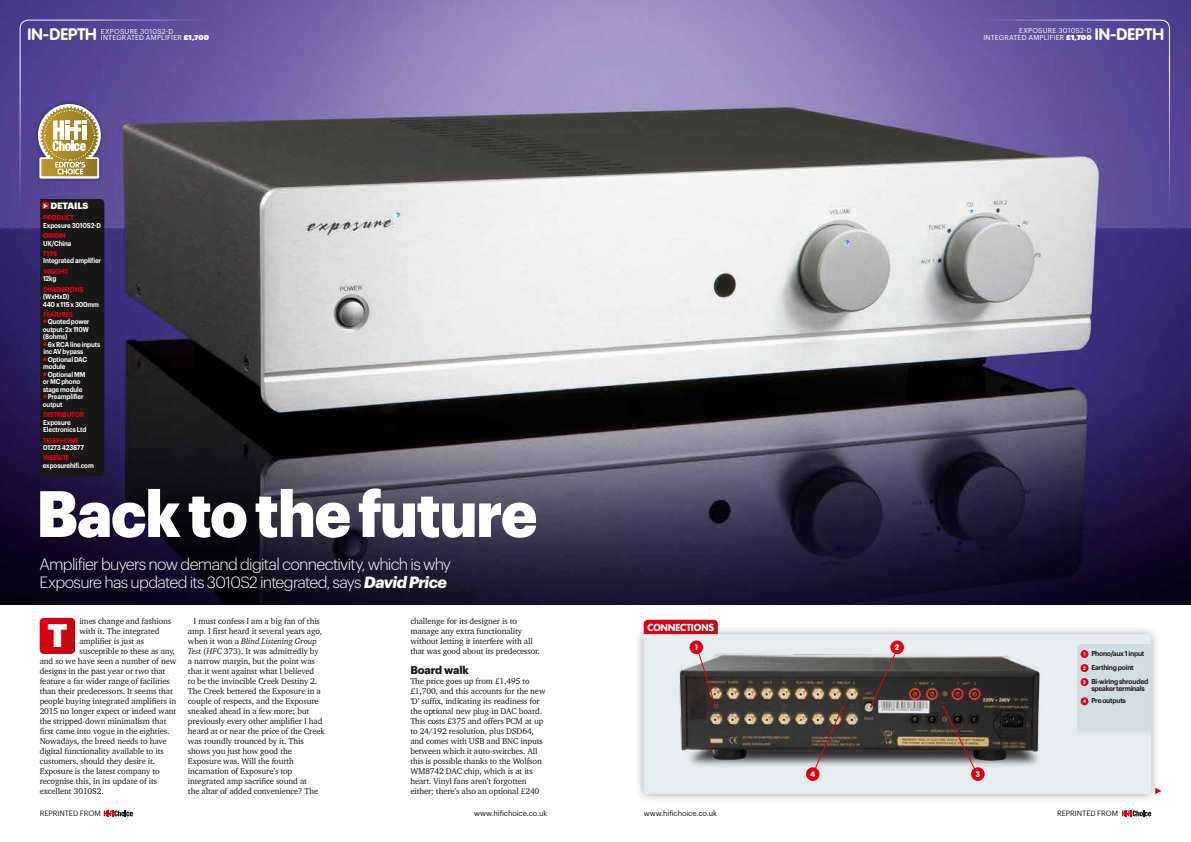
<style>
.page{position:relative;width:1191px;height:842px;background:#fff}
.page>*{position:absolute;margin:0;border:0;box-sizing:border-box;transform-origin:0 0}
.t1{font:900 64px "Graphik";letter-spacing:-.02em;color:#fff;scale:.94 1}
.t2{font:900 32px "Graphik";color:#fff}
.t3{font:700 16.5px "VAG Rounded Std";letter-spacing:.005em;color:#fff}
.t4{font:300 16px/18px "Graphik";letter-spacing:-.045em;color:#fff}
.t5{font:700 11px "Graphik";letter-spacing:-.01em;color:#1a1719}
.t6{font:900 10px "VAG Rounded Std";letter-spacing:.02em;color:#fff}
.t7{font:900 9px "Graphik";letter-spacing:-.015em;color:#fff}
.t8{font:8.5px/10px "Charter BT";letter-spacing:-.015em;color:#1a1719}
.t9{font:900 8px "VAG Rounded Std";color:#fff}
.t10{font:7.5px "Graphik";letter-spacing:-.015em;color:#1a1719}
.t11{font:600 7px/7.5px "Graphik";letter-spacing:-.02em;color:#fff;scale:.9 1}
.t12{font:7px/6.5px "Graphik";letter-spacing:.025em;color:#fff;text-align:right}
.t13{font:600 7px/14px "Graphik";letter-spacing:-.04em;color:#1a1719;scale:.96 1}
.t14{font:900 7px "VAG Rounded Std";color:#e30010}
.t15{font:900 5px "VAG Rounded Std";color:#fff}
.s1{font-family:"Graphik Super"}
.s2{color:#e30010}
.s3{font-weight:700;font-style:italic}
.s4{font-style:italic}
</style>
<div class="page">
<img style="left:0;top:0;width:1191px;height:604px">
<div style="left:634px;top:625px;width:526px;height:179px;background:#1a1719;opacity:.4"></div>
<div style="left:643px;top:634px;width:508px;height:160px;background:#e5edf0"></div>
<div style="left:1077px;top:644px;width:74px;height:92px;background:#d0dde4"></div>
<svg style="left:643px;top:620px;width:75px;height:14px"></svg>
<img style="left:669px;top:644px;width:393px;height:135px">
<svg style="left:952px;top:20px;width:218px;height:217px;background:#7f73aa"></svg>
<svg style="left:104px;top:810px;width:29px;height:6px"></svg>
<svg style="left:1122px;top:810px;width:29px;height:6px"></svg>
<svg style="left:20px;top:20px;width:217px;height:217px;background:#60547e"></svg>
<div style="left:40px;top:199px;width:64px;height:277px;background:#1a1719"></div>
<svg style="left:1155px;top:788px;width:6px;height:6px"></svg>
<svg style="left:40px;top:618px;width:35px;height:36px"></svg>
<svg style="left:698px;top:651px;width:18px;height:55px"></svg>
<div style="left:689px;top:640px;width:14px;height:14px;background:#e30010;border-radius:50%"></div>
<svg style="left:942px;top:706px;width:35px;height:69px;background:#6a6059"></svg>
<div style="left:971px;top:767px;width:13px;height:14px;background:#e30010;border-radius:50%"></div>
<svg style="left:814px;top:706px;width:29px;height:65px;background:#6d605a"></svg>
<div style="left:806px;top:767px;width:13px;height:14px;background:#e30010;border-radius:50%"></div>
<svg style="left:870px;top:651px;width:26px;height:56px"></svg>
<div style="left:890px;top:640px;width:14px;height:14px;background:#e30010;border-radius:50%"></div>
<div style="left:1080px;top:650px;width:8px;height:8px;background:#e30010;border-radius:50%"></div>
<div style="left:1080px;top:664px;width:8px;height:8px;background:#e30010;border-radius:50%"></div>
<div style="left:1080px;top:678px;width:8px;height:8px;background:#e30010;border-radius:50%"></div>
<div style="left:1080px;top:697px;width:8px;height:8px;background:#e30010;border-radius:50%"></div>
<h3 class="t3" style="left:27px;top:25px;width:71px">IN-DEPTH</h3>
<p class="t12" style="left:101px;top:34px;width:110px">INTEGRATED AMPLIFIER <span class="s1">£1,700</span></p>
<p class="t12" style="left:101px;top:27px;width:74px">EXPOSURE 3010S2-D</p>
<p class="t7" style="left:50px;top:199px;width:39px">DETAILS</p>
<p class="t14" style="left:44px;top:213px;width:32px">PRODUCT</p>
<p class="t11" style="left:43px;top:221px;width:66px">Exposure 3010S2-D</p>
<p class="t14" style="left:43px;top:231px;width:24px">ORIGIN</p>
<p class="t11" style="left:43px;top:239px;width:33px">UK/China</p>
<p class="t14" style="left:43px;top:249px;width:16px">TYPE</p>
<p class="t11" style="left:43px;top:256px;width:66px">Integrated amplifier</p>
<p class="t14" style="left:43px;top:267px;width:26px">WEIGHT</p>
<p class="t11" style="left:43px;top:274px;width:17px">12kg</p>
<p class="t14" style="left:44px;top:285px;width:41px">DIMENSIONS</p>
<p class="t11" style="left:43px;top:292px;width:64px">(WxHxD)<br>440 x 115 x 300mm</p>
<p class="t14" style="left:44px;top:310px;width:31px">FEATURES</p>
<p class="t11" style="left:43px;top:317px;width:53px;text-align:justify"><span class="s2">●</span> Quoted power output: 2x 110W (8ohms)</p>
<p class="t11" style="left:43px;top:340px;width:65px"><span class="s2">●</span> 6x RCA line inputs inc AV bypass</p>
<p class="t11" style="left:43px;top:355px;width:50px"><span class="s2">●</span> Optional DAC module</p>
<p class="t11" style="left:43px;top:370px;width:49px"><span class="s2">●</span> Optional MM or MC phono stage module</p>
<p class="t11" style="left:43px;top:392px;width:47px"><span class="s2">●</span> Preamplifier output</p>
<p class="t14" style="left:44px;top:410px;width:42px">DISTRIBUTOR</p>
<p class="t11" style="left:43px;top:418px;width:49px">Exposure<br>Electronics Ltd</p>
<p class="t14" style="left:43px;top:436px;width:37px">TELEPHONE</p>
<p class="t11" style="left:43px;top:443px;width:47px">01273 423877</p>
<p class="t14" style="left:43px;top:454px;width:27px">WEBSITE</p>
<p class="t11" style="left:43px;top:461px;width:58px">exposurehifi.com</p>
<h1 class="t1" style="left:36px;top:464px;width:534px">Back to the future</h1>
<h3 class="t4" style="left:39px;top:554px;width:413px">Amplifier buyers now demand digital connectivity, which is why<br>Exposure has updated its 3010S2 integrated, says <span class="s3">David Price</span></h3>
<h2 class="t2" style="left:47px;top:611px;width:22px">T</h2>
<p class="t8" style="left:188px;top:616px;width:138px;text-indent:6px">I must confess I am a big fan of this amp. I first heard it several years ago, when it won a <span class="s4">Blind Listening Group Test</span> (<span class="s4">HFC</span> 373). It was admittedly by a narrow margin, but the point was that it went against what I believed<br>to be the invincible Creek Destiny 2.<br>The Creek bettered the Exposure in a couple of respects, and the Exposure sneaked ahead in a few more; but previously every other amplifier I had heard at or near the price of the Creek was roundly trounced by it. This shows you just how good the Exposure was. Will the fourth incarnation of Exposure’s top integrated amp sacrifice sound at<br>the altar of added convenience? The</p>
<p class="t8" style="left:410px;top:616px;width:131px">challenge for its designer is to manage any extra functionality without letting it interfere with all that was good about its predecessor.</p>
<p class="t8" style="left:79px;top:616px;width:93px">imes change and fashions</p>
<p class="t8" style="left:79px;top:626px;width:82px">with it. The integrated</p>
<p class="t8" style="left:79px;top:636px;width:66px">amplifier is just as</p>
<p class="t8" style="left:79px;top:646px;width:97px">susceptible to these as any,</p>
<p class="t8" style="left:40px;top:656px;width:138px">and so we have seen a number of new</p>
<p class="t8" style="left:40px;top:666px;width:127px">designs in the past year or two that</p>
<p class="t8" style="left:40px;top:676px;width:132px">feature a far wider range of facilities</p>
<p class="t8" style="left:40px;top:686px;width:135px">than their predecessors. It seems that</p>
<p class="t8" style="left:40px;top:696px;width:138px">people buying integrated amplifiers in</p>
<p class="t8" style="left:40px;top:706px;width:138px">2015 no longer expect or indeed want</p>
<p class="t8" style="left:40px;top:716px;width:128px">the stripped-down minimalism that</p>
<p class="t8" style="left:40px;top:726px;width:131px">first came into vogue in the eighties.</p>
<p class="t8" style="left:40px;top:736px;width:129px">Nowadays, the breed needs to have</p>
<p class="t8" style="left:40px;top:746px;width:126px">digital functionality available to its</p>
<p class="t8" style="left:40px;top:756px;width:117px">customers, should they desire it.</p>
<p class="t8" style="left:40px;top:766px;width:122px">Exposure is the latest company to</p>
<p class="t8" style="left:40px;top:776px;width:119px">recognise this, in its update of its</p>
<p class="t8" style="left:40px;top:786px;width:66px">excellent 3010S2.</p>
<p class="t5" style="left:410px;top:662px;width:60px">Board walk</p>
<p class="t8" style="left:410px;top:676px;width:137px">The price goes up from £1,495 to £1,700, and this accounts for the new ‘D’ suffix, indicating its readiness for the optional new plug-in DAC board.<br>This costs £375 and offers PCM at up to 24/192 resolution, plus DSD64, and comes with USB and BNC inputs between which it auto-switches. All this is possible thanks to the Wolfson WM8742 DAC chip, which is at its heart. Vinyl fans aren’t forgotten either; there’s also an optional £240</p>
<p class="t12" style="left:983px;top:27px;width:110px">EXPOSURE 3010S2-D<br>INTEGRATED AMPLIFIER <span class="s1">£1,700</span></p>
<h3 class="t3" style="left:1094px;top:25px;width:71px">IN-DEPTH</h3>
<p class="t6" style="left:647px;top:621px;width:68px">CONNECTIONS</p>
<p class="t9" style="left:695px;top:642px;width:4px">1</p>
<p class="t9" style="left:895px;top:642px;width:5px">2</p>
<p class="t9" style="left:810px;top:769px;width:6px">4</p>
<p class="t9" style="left:975px;top:769px;width:6px">3</p>
<p class="t13" style="left:1091px;top:646px;width:61px">Phono/aux 1 input<br>Earthing point<br>Bi-wiring shrouded</p>
<p class="t13" style="left:1091px;top:682px;width:57px;line-height:11.7px">speaker terminals<br>Pre outputs</p>
<p class="t15" style="left:1083px;top:651px;width:3px">1</p>
<p class="t15" style="left:1083px;top:665px;width:4px">2</p>
<p class="t15" style="left:1083px;top:679px;width:4px">3</p>
<p class="t15" style="left:1083px;top:698px;width:5px">4</p>
<p class="t10" style="left:40px;top:808px;width:63px">REPRINTED FROM</p>
<p class="t10" style="left:474px;top:808px;width:75px">www.hifichoice.co.uk</p>
<p class="t10" style="left:643px;top:808px;width:75px">www.hifichoice.co.uk</p>
<p class="t10" style="left:1057px;top:808px;width:63px">REPRINTED FROM</p>
</div>
